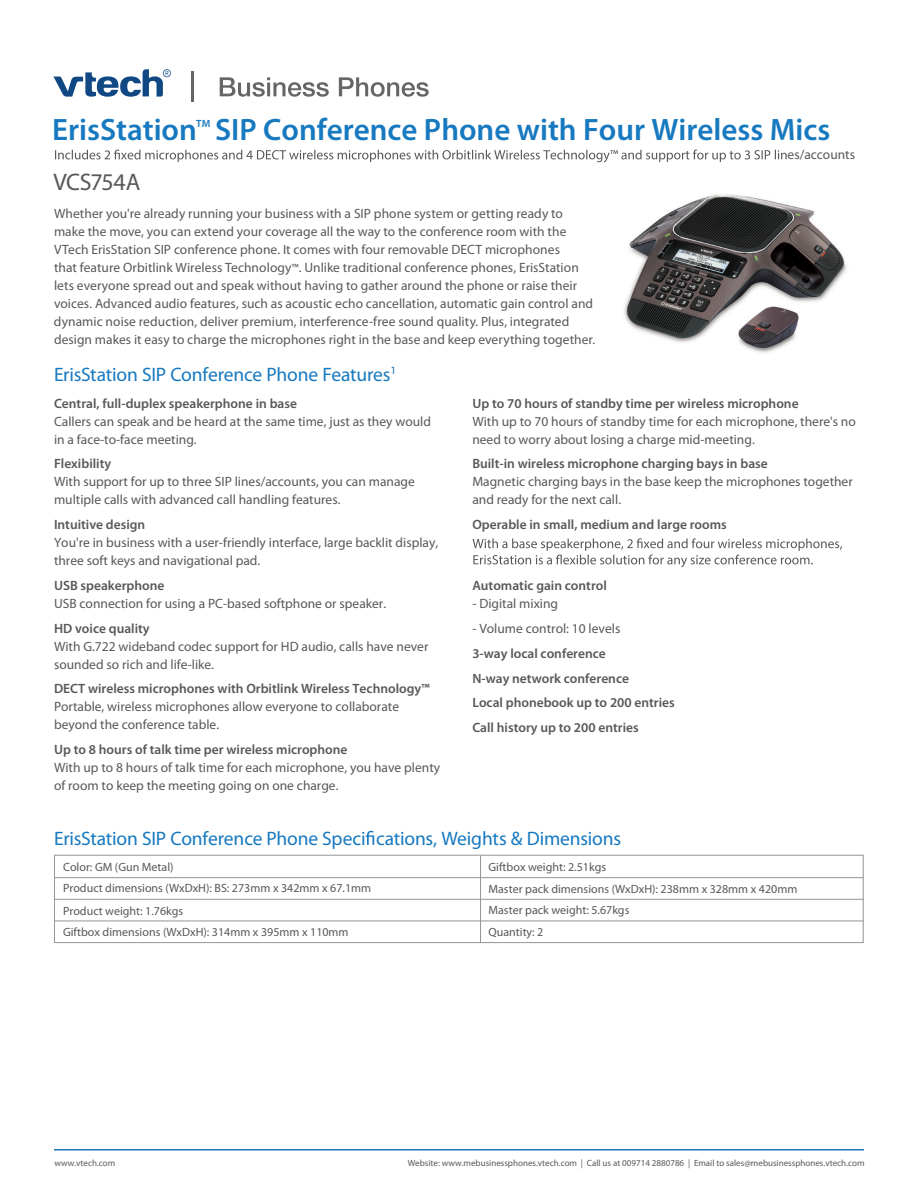
<style>
.page{position:relative;width:918px;height:1188px;background:#fff}
.page>*{position:absolute;margin:0;border:0;box-sizing:border-box;transform-origin:0 0}
.t1{font:600 31.05px "Myriad Pro";color:#1779bf}
.t2{font:24px "Myriad Pro";letter-spacing:-.025em;color:#57585a}
.t3{font:19.5px "Myriad Pro";letter-spacing:-.01em;color:#1779bf}
.t4{font:13.5px/18px "Myriad Pro";color:#57585a}
.t5{font:600 13.5px/24.8px "Myriad Pro";color:#57585a}
.t6{font:12px/21.8px "Myriad Pro";color:#57585a}
.t7{font:600 10.5px "Myriad Pro";color:#1779bf}
.t8{font:9px "Myriad Pro";color:#57585a}
.s1{font-size:12px}
</style>
<div class="page">
<img style="left:624px;top:194px;width:223px;height:159px">
<svg style="left:473px;top:538px;width:369px;height:29px"></svg>
<div style="left:54px;top:855px;width:810px;height:88px;border:1px solid #939598"></div>
<svg style="left:366px;top:831px;width:8px;height:14px"></svg>
<hr style="left:54px;top:877px;width:809px;height:1px;background:#939598">
<hr style="left:54px;top:899px;width:809px;height:1px;background:#939598">
<hr style="left:55px;top:921px;width:808px;height:1px;background:#939598">
<hr style="left:480px;top:855px;width:1px;height:88px;background:#939598">
<svg style="left:53px;top:69px;width:118px;height:28px"></svg>
<hr style="left:191px;top:71px;width:3px;height:31px;background:#666">
<svg style="left:220px;top:77px;width:109px;height:20px"></svg>
<svg style="left:339px;top:77px;width:90px;height:20px"></svg>
<svg style="left:55px;top:150px;width:732px;height:12px"></svg>
<hr style="left:54px;top:1149px;width:810px;height:1px;background:#1779bf">
<h1 class="t1" style="left:215px;top:110px;width:617px">SIP Conference Phone with Four Wireless Mics</h1>
<h1 class="t1" style="left:52px;top:110px;width:146px">ErisStation</h1>
<p class="t7" style="left:196px;top:117px;width:16px">TM</p>
<h2 class="t2" style="left:54px;top:167px;width:88px">VCS754A</h2>
<p class="t4" style="left:54px;top:204px;width:543px">Whether you're already running your business with a SIP phone system or getting ready to make the move, you can extend your coverage all the way to the conference room with the VTech ErisStation SIP conference phone. It comes with four removable DECT microphones<br>that feature Orbitlink Wireless Technology<span class="s1">™</span>. Unlike traditional conference phones, ErisStation lets everyone spread out and speak without having to gather around the phone or raise their voices. Advanced audio features, such as acoustic echo cancellation, automatic gain control and dynamic noise reduction, deliver premium, interference-free sound quality. Plus, integrated design makes it easy to charge the microphones right in the base and keep everything together.</p>
<h3 class="t3" style="left:54px;top:362px;width:344px">ErisStation SIP Conference Phone Features<sup>1</sup></h3>
<p class="t4" style="left:788px;top:146px;width:69px">es/accounts</p>
<p class="t5" style="left:54px;top:390px;width:245px">Central, full-duplex speakerphone in base</p>
<p class="t4" style="left:54px;top:412px;width:379px">Callers can speak and be heard at the same time, just as they would in a face-to-face meeting.</p>
<p class="t5" style="left:54px;top:451px;width:59px">Flexibility</p>
<p class="t4" style="left:54px;top:473px;width:362px">With support for up to three SIP lines/accounts, you can manage multiple calls with advanced call handling features.</p>
<p class="t5" style="left:54px;top:512px;width:93px">Intuitive design</p>
<p class="t4" style="left:54px;top:533px;width:386px">You're in business with a user-friendly interface, large backlit display, three soft keys and navigational pad.</p>
<p class="t5" style="left:54px;top:573px;width:112px">USB speakerphone</p>
<p class="t4" style="left:54px;top:594px;width:334px">USB connection for using a PC-based softphone or speaker.</p>
<p class="t5" style="left:54px;top:615px;width:97px">HD voice quality</p>
<p class="t4" style="left:54px;top:637px;width:376px">With G.722 wideband codec support for HD audio, calls have never sounded so rich and life-like.</p>
<p class="t5" style="left:54px;top:676px;width:377px">DECT wireless microphones with Orbitlink Wireless Technology™</p>
<p class="t4" style="left:54px;top:698px;width:347px">Portable, wireless microphones allow everyone to collaborate beyond the conference table.</p>
<p class="t5" style="left:54px;top:737px;width:295px">Up to 8 hours of talk time per wireless microphone</p>
<p class="t4" style="left:54px;top:758px;width:388px">With up to 8 hours of talk time for each microphone, you have plenty of room to keep the meeting going on one charge.</p>
<p class="t5" style="left:472px;top:390px;width:328px">Up to 70 hours of standby time per wireless microphone</p>
<p class="t4" style="left:472px;top:412px;width:385px">With up to 70 hours of standby time for each microphone, there's no need to worry about losing a charge mid-meeting.</p>
<p class="t5" style="left:472px;top:451px;width:297px">Built-in wireless microphone charging bays in base</p>
<p class="t4" style="left:472px;top:473px;width:382px">Magnetic charging bays in the base keep the microphones together and ready for the next call.</p>
<p class="t5" style="left:472px;top:512px;width:256px">Operable in small, medium and large rooms</p>
<p class="t5" style="left:472px;top:573px;width:136px">Automatic gain control</p>
<p class="t4" style="left:472px;top:595px;width:87px">- Digital mixing</p>
<p class="t4" style="left:472px;top:619px;width:150px">- Volume control: 10 levels</p>
<p class="t5" style="left:472px;top:641px;width:204px">3-way local conference<br>N-way network conference<br>Local phonebook up to 200 entries<br>Call history up to 200 entries</p>
<h3 class="t3" style="left:54px;top:826px;width:569px">ErisStation SIP Conference Phone Speci cations, Weights &amp; Dimensions</h3>
<p class="t6" style="left:63px;top:856px;width:310px;line-height:21.3px">Color: GM (Gun Metal)<br>Product dimensions (WxDxH): BS: 273mm x 342mm x 67.1mm</p>
<p class="t6" style="left:63px;top:900px;width:287px">Product weight: 1.76kgs<br>Giftbox dimensions (WxDxH): 314mm x 395mm x 110mm</p>
<p class="t6" style="left:489px;top:856px;width:310px">Giftbox weight: 2.51kgs<br>Master pack dimensions (WxDxH): 238mm x 328mm x 420mm<br>Master pack weight: 5.67kgs<br>Quantity: 2</p>
<p class="t8" style="left:54px;top:1157px;width:62px">www.vtech.com</p>
<p class="t8" style="left:408px;top:1157px;width:458px">Website: www.mebusinessphones.vtech.com | Call us at 009714 2880786 | Email to sales@mebusinessphones.vtech.com</p>
</div>
